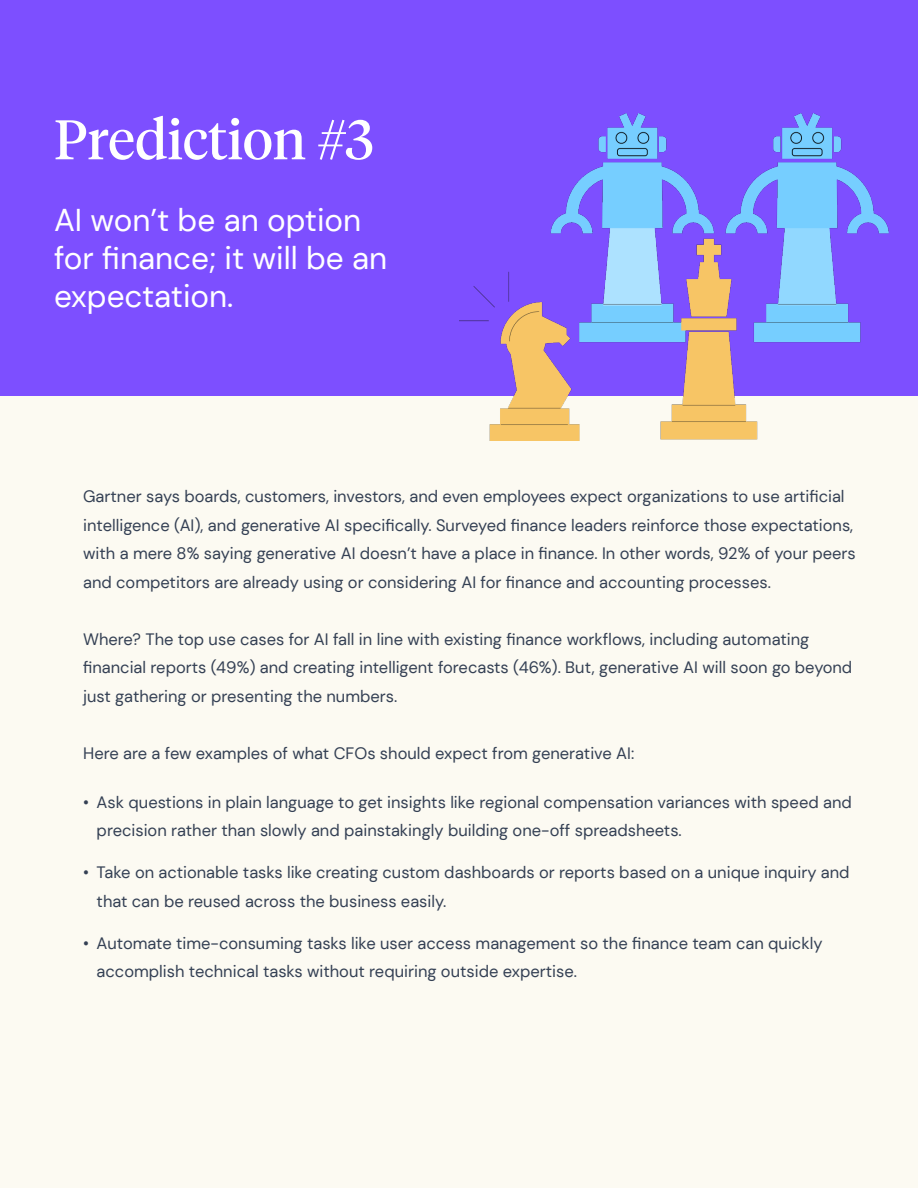
<style>
.page{position:relative;width:918px;height:1188px;background:#fcfaf2}
.page>*{position:absolute;margin:0;border:0;box-sizing:border-box;transform-origin:0 0}
.t1{font:55.5px "Tiempos Headline";color:#fff}
.t2{font:31.5px/37.8px "DM Sans";color:#fff}
.t3{font:16.5px/28.5px "DM Sans";color:#344054}
</style>
<div class="page">
<div style="left:0;top:0;width:918px;height:395px;background:#7d4fff"></div>
<img style="left:459px;top:114px;width:430px;height:327px">
<h1 class="t1" style="left:54px;top:102px;width:321px">Prediction #3</h1>
<h2 class="t2" style="left:54px;top:201px;width:335px">AI won’t be an option for finance; it will be an expectation.</h2>
<p class="t3" style="left:83px;top:482px;width:774px">Gartner says boards, customers, investors, and even employees expect organizations to use artificial intelligence (AI), and generative AI specifically. Surveyed finance leaders reinforce those expectations, with a mere 8% saying generative AI doesn’t have a place in finance. In other words, 92% of your peers and competitors are already using or considering AI for finance and accounting processes.</p>
<p class="t3" style="left:83px;top:625px;width:771px">Where? The top use cases for AI fall in line with existing finance workflows, including automating financial reports (49%) and creating intelligent forecasts (46%). But, generative AI will soon go beyond just gathering or presenting the numbers.</p>
<p class="t3" style="left:83px;top:739px;width:553px">Here are a few examples of what CFOs should expect from generative AI:</p>
<p class="t3" style="left:97px;top:788px;width:757px;text-indent:-13px">• Ask questions in plain language to get insights like regional compensation variances with speed and precision rather than slowly and painstakingly building one-off spreadsheets.</p>
<p class="t3" style="left:97px;top:858px;width:754px;text-indent:-13px">• Take on actionable tasks like creating custom dashboards or reports based on a unique inquiry and that can be reused across the business easily.</p>
<p class="t3" style="left:97px;top:928px;width:727px;text-indent:-13px">• Automate time-consuming tasks like user access management so the finance team can quickly accomplish technical tasks without requiring outside expertise.</p>
</div>
